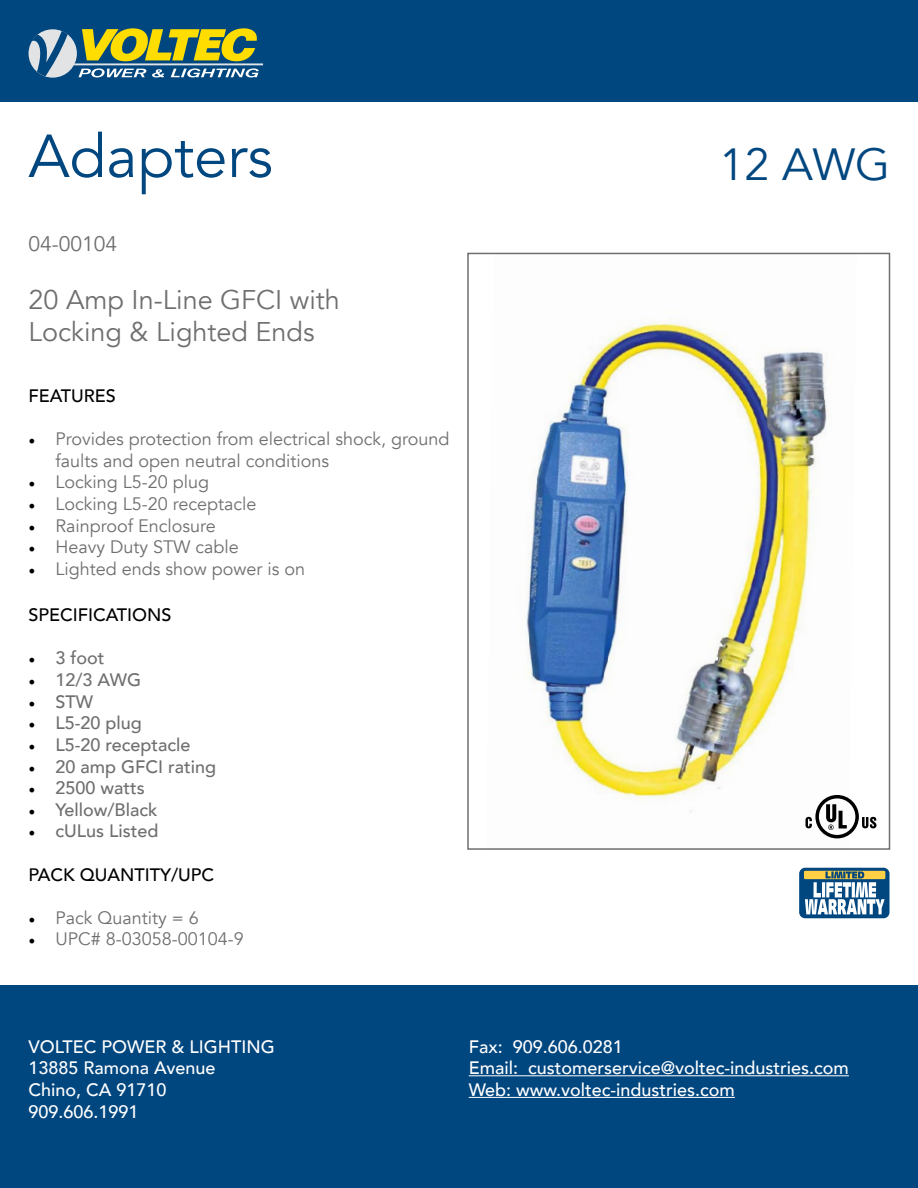
<style>
.page{position:relative;width:918px;height:1188px;background:#fff}
.page>*{position:absolute;margin:0;border:0;box-sizing:border-box;transform-origin:0 0}
.t1{font:60px "Avenir";color:#00467f}
.t2{font:45px "Avenir";color:#00467f}
.t3{font:27px/32.4px "Avenir";color:#706e6e}
.t4{font:21px "Avenir";color:#706e6e}
.t5{font:18px/21.6px "Avenir";color:#706e6e}
.t6{font:500 18px/21.6px "Avenir";color:#fff}
.t7{font:500 18px "Avenir";color:#706e6e}
.t8{font:500 18px "Avenir";color:#000}
.s1{font-family:"Minion Pro";color:#000}
.s2{font-family:"Minion Pro";font-weight:400;color:#000}
</style>
<div class="page">
<div style="left:0;top:0;width:918px;height:102px;background:#00467f"></div>
<div style="left:0;top:986px;width:918px;height:202px;background:#00467f"></div>
<hr style="left:74px;top:63px;width:189px;height:2px;background:#e2e3e4">
<svg style="left:29px;top:28px;width:230px;height:49px"></svg>
<hr style="left:469px;top:1075px;width:380px;height:1px;background:#fff">
<hr style="left:469px;top:1097px;width:266px;height:1px;background:#fff">
<img style="left:526px;top:319px;width:315px;height:520px">
<div style="left:467px;top:253px;width:423px;height:597px;border:2px solid #706e6e"></div>
<svg style="left:799px;top:868px;width:91px;height:50px"></svg>
<svg style="left:804px;top:871px;width:81px;height:8px"></svg>
<svg style="left:805px;top:872px;width:80px;height:42px"></svg>
<svg style="left:806px;top:795px;width:70px;height:43px"></svg>
<h1 class="t1" style="left:28px;top:121px;width:246px">Adapters</h1>
<p class="t4" style="left:28px;top:232px;width:90px">04-00104</p>
<h3 class="t3" style="left:28px;top:284px;width:313px">20 Amp In-Line GFCI with<br>Locking &amp; Lighted Ends</h3>
<p class="t8" style="left:28px;top:380px;width:89px">FEATURES</p>
<p class="t5" style="left:56px;top:429px;width:395px;text-indent:-27px"><span class="s1">•</span> Provides protection from electrical shock, ground faults and open neutral conditions</p>
<p class="t5" style="left:28px;top:472px;width:182px"><span class="s1">•</span> Locking L5-20 plug</p>
<p class="t5" style="left:28px;top:493px;width:230px"><span class="s1">•</span> Locking L5-20 receptacle</p>
<p class="t5" style="left:28px;top:515px;width:189px"><span class="s1">•</span> Rainproof Enclosure</p>
<p class="t5" style="left:28px;top:537px;width:212px"><span class="s1">•</span> Heavy Duty STW cable</p>
<p class="t5" style="left:28px;top:558px;width:278px"><span class="s1">•</span> Lighted ends show power is on</p>
<p class="t8" style="left:29px;top:599px;width:145px">SPECIFICATIONS</p>
<p class="t7" style="left:29px;top:643px;width:78px"><span class="s2">•</span> 3 foot</p>
<p class="t7" style="left:29px;top:664px;width:114px"><span class="s2">•</span> 12/3 AWG</p>
<p class="t7" style="left:29px;top:686px;width:66px"><span class="s2">•</span> STW</p>
<p class="t7" style="left:29px;top:707px;width:115px"><span class="s2">•</span> L5-20 plug</p>
<p class="t7" style="left:29px;top:729px;width:164px"><span class="s2">•</span> L5-20 receptacle</p>
<p class="t7" style="left:29px;top:751px;width:189px"><span class="s2">•</span> 20 amp GFCI rating</p>
<p class="t7" style="left:29px;top:772px;width:118px"><span class="s2">•</span> 2500 watts</p>
<p class="t7" style="left:29px;top:794px;width:131px"><span class="s2">•</span> Yellow/Black</p>
<p class="t7" style="left:29px;top:815px;width:132px"><span class="s2">•</span> cULus Listed</p>
<p class="t8" style="left:29px;top:859px;width:187px">PACK QUANTITY/UPC</p>
<p class="t5" style="left:29px;top:907px;width:172px"><span class="s1">•</span> Pack Quantity = 6</p>
<p class="t5" style="left:29px;top:929px;width:217px"><span class="s1">•</span> UPC# 8-03058-00104-9</p>
<h2 class="t2" style="left:720px;top:138px;width:172px">12 AWG</h2>
<p class="t6" style="left:28px;top:1035px;width:248px">VOLTEC POWER &amp; LIGHTING<br>13885 Ramona Avenue<br>Chino, CA 91710<br>909.606.1991</p>
<p class="t6" style="left:469px;top:1035px;width:382px">Fax: 909.606.0281<br>Email: customerservice@voltec-industries.com<br>Web: www.voltec-industries.com</p>
</div>
